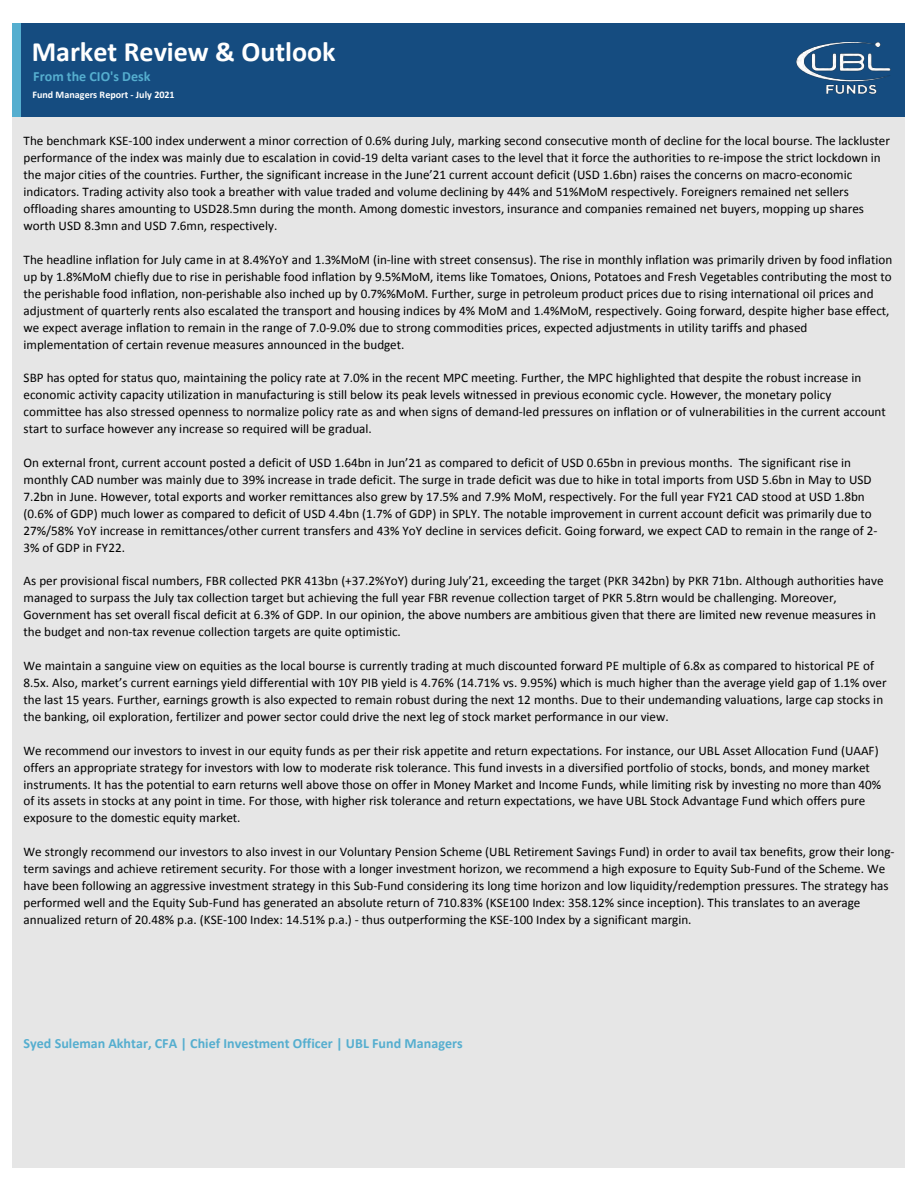
<style>
.page{position:relative;width:918px;height:1188px;background:#fff}
.page>*{position:absolute;margin:0;border:0;box-sizing:border-box;transform-origin:0 0}
.t1{font:700 28.05px "Calibri";color:#fff}
.t2{font:700 14.1px "Calibri";color:#55aecf}
.t3{font:13.2px/17px "Calibri";color:#000}
.t4{font:700 10.05px "Calibri";color:#fff}
</style>
<div class="page">
<div style="left:12px;top:23px;width:9px;height:95px;background:#55aecf"></div>
<div style="left:21px;top:23px;width:884px;height:95px;background:#154c80"></div>
<div style="left:12px;top:118px;width:893px;height:1050px;background:#e6e6e6"></div>
<img style="left:796px;top:42px;width:95px;height:53px">
<p class="t1" style="left:32px;top:40px;width:306px">Market Review &amp; Outlook</p>
<p class="t2" style="left:33px;top:70px;width:119px">From the CIO's Desk</p>
<p class="t4" style="left:32px;top:90px;width:144px">Fund Managers Report - July 2021</p>
<p class="t3" style="left:24px;top:134px;width:868px">The benchmark KSE-100 index underwent a minor correction of 0.6% during July, marking second consecutive month of decline for the local bourse. The lackluster performance of the index was mainly due to escalation in covid-19 delta variant cases to the level that it force the authorities to re-impose the strict lockdown in the major cities of the countries. Further, the significant increase in the June’21 current account deficit (USD 1.6bn) raises the concerns on macro-economic indicators. Trading activity also took a breather with value traded and volume declining by 44% and 51%MoM respectively. Foreigners remained net sellers offloading shares amounting to USD28.5mn during the month. Among domestic investors, insurance and companies remained net buyers, mopping up shares worth USD 8.3mn and USD 7.6mn, respectively.</p>
<p class="t3" style="left:24px;top:252px;width:870px">The headline inflation for July came in at 8.4%YoY and 1.3%MoM (in-line with street consensus). The rise in monthly inflation was primarily driven by food inflation up by 1.8%MoM chiefly due to rise in perishable food inflation by 9.5%MoM, items like Tomatoes, Onions, Potatoes and Fresh Vegetables contributing the most to the perishable food inflation, non-perishable also inched up by 0.7%%MoM. Further, surge in petroleum product prices due to rising international oil prices and adjustment of quarterly rents also escalated the transport and housing indices by 4% MoM and 1.4%MoM, respectively. Going forward, despite higher base effect, we expect average inflation to remain in the range of 7.0-9.0% due to strong commodities prices, expected adjustments in utility tariffs and phased implementation of certain revenue measures announced in the budget.</p>
<p class="t3" style="left:24px;top:371px;width:864px">SBP has opted for status quo, maintaining the policy rate at 7.0% in the recent MPC meeting. Further, the MPC highlighted that despite the robust increase in economic activity capacity utilization in manufacturing is still below its peak levels witnessed in previous economic cycle. However, the monetary policy committee has also stressed openness to normalize policy rate as and when signs of demand-led pressures on inflation or of vulnerabilities in the current account start to surface however any increase so required will be gradual.</p>
<p class="t3" style="left:24px;top:455px;width:856px">On external front, current account posted a deficit of USD 1.64bn in Jun’21 as compared to deficit of USD 0.65bn in previous months. The significant rise in monthly CAD number was mainly due to 39% increase in trade deficit. The surge in trade deficit was due to hike in total imports from USD 5.6bn in May to USD 7.2bn in June. However, total exports and worker remittances also grew by 17.5% and 7.9% MoM, respectively. For the full year FY21 CAD stood at USD 1.8bn (0.6% of GDP) much lower as compared to deficit of USD 4.4bn (1.7% of GDP) in SPLY. The notable improvement in current account deficit was primarily due to 27%/58% YoY increase in remittances/other current transfers and 43% YoY decline in services deficit. Going forward, we expect CAD to remain in the range of 2- 3% of GDP in FY22.</p>
<p class="t3" style="left:24px;top:574px;width:862px">As per provisional fiscal numbers, FBR collected PKR 413bn (+37.2%YoY) during July’21, exceeding the target (PKR 342bn) by PKR 71bn. Although authorities have managed to surpass the July tax collection target but achieving the full year FBR revenue collection target of PKR 5.8trn would be challenging. Moreover, Government has set overall fiscal deficit at 6.3% of GDP. In our opinion, the above numbers are ambitious given that there are limited new revenue measures in the budget and non-tax revenue collection targets are quite optimistic.</p>
<p class="t3" style="left:24px;top:658px;width:865px">We maintain a sanguine view on equities as the local bourse is currently trading at much discounted forward PE multiple of 6.8x as compared to historical PE of 8.5x. Also, market’s current earnings yield differential with 10Y PIB yield is 4.76% (14.71% vs. 9.95%) which is much higher than the average yield gap of 1.1% over the last 15 years. Further, earnings growth is also expected to remain robust during the next 12 months. Due to their undemanding valuations, large cap stocks in the banking, oil exploration, fertilizer and power sector could drive the next leg of stock market performance in our view.</p>
<p class="t3" style="left:24px;top:743px;width:859px">We recommend our investors to invest in our equity funds as per their risk appetite and return expectations. For instance, our UBL Asset Allocation Fund (UAAF) offers an appropriate strategy for investors with low to moderate risk tolerance. This fund invests in a diversified portfolio of stocks, bonds, and money market instruments. It has the potential to earn returns well above those on offer in Money Market and Income Funds, while limiting risk by investing no more than 40% of its assets in stocks at any point in time. For those, with higher risk tolerance and return expectations, we have UBL Stock Advantage Fund which offers pure exposure to the domestic equity market.</p>
<p class="t3" style="left:24px;top:844px;width:872px">We strongly recommend our investors to also invest in our Voluntary Pension Scheme (UBL Retirement Savings Fund) in order to avail tax benefits, grow their long&shy;term savings and achieve retirement security. For those with a longer investment horizon, we recommend a high exposure to Equity Sub-Fund of the Scheme. We have been following an aggressive investment strategy in this Sub-Fund considering its long time horizon and low liquidity/redemption pressures. The strategy has performed well and the Equity Sub-Fund has generated an absolute return of 710.83% (KSE100 Index: 358.12% since inception). This translates to an average annualized return of 20.48% p.a. (KSE-100 Index: 14.51% p.a.) - thus outperforming the KSE-100 Index by a significant margin.</p>
<p class="t2" style="left:24px;top:1038px;width:441px">Syed Suleman Akhtar, CFA | Chief Investment Officer | UBL Fund Managers</p>
</div>
